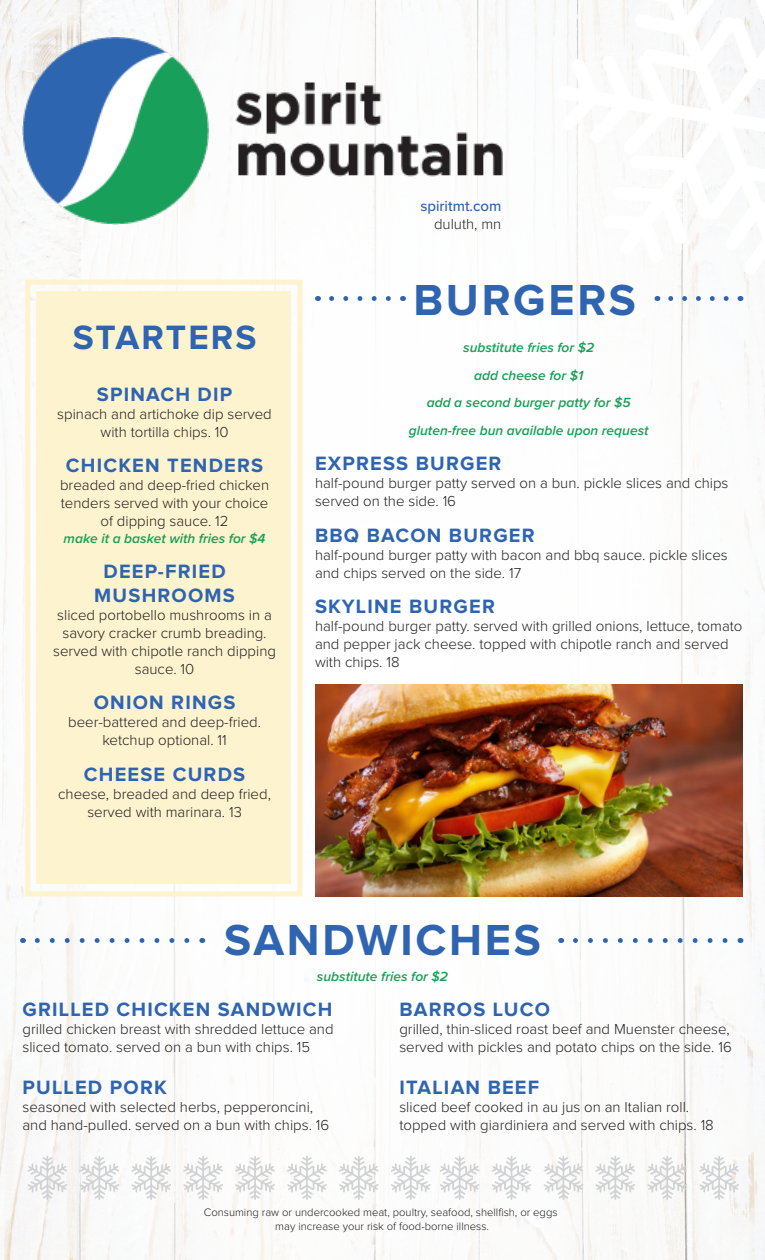
<style>
.page{position:relative;width:765px;height:1260px;background:#fff}
.page>*{position:absolute;margin:0;border:0;box-sizing:border-box;transform-origin:0 0}
.t1{font:700 45px "Proxima Nova";letter-spacing:.06em;color:#2f64b0}
.t2{font:700 35px "Proxima Nova";letter-spacing:.06em;color:#2f64b0}
.t3{font:700 20px/24px "Proxima Nova";letter-spacing:.06em;color:#2f64b0;text-align:center}
.t4{font:300 15px/18px "Proxima Nova";color:#231f20}
.t5{font:500 15px "Proxima Nova";color:#2f64b0}
.t6{font:italic 600 13.75px/27.8px "Proxima Nova";color:#199f57;text-align:center}
.t7{font:300 11.25px/13.5px "Proxima Nova";color:#231f20;text-align:center}
</style>
<div class="page">
<img style="left:0;top:0;width:765px;height:1260px">
<div style="left:25px;top:280px;width:277px;height:616px;border:5px solid #fdf3ce"></div>
<svg style="left:549px;top:0;width:216px;height:286px"></svg>
<div style="left:36px;top:291px;width:255px;height:593px;background:#fdf3ce"></div>
<svg style="left:325px;top:296px;width:63px;height:5px"></svg>
<svg style="left:664px;top:296px;width:62px;height:5px"></svg>
<svg style="left:30px;top:938px;width:157px;height:5px"></svg>
<svg style="left:568px;top:938px;width:157px;height:5px"></svg>
<img style="left:315px;top:684px;width:427px;height:212px">
<img style="left:22px;top:38px;width:480px;height:186px">
<svg style="left:130px;top:1155px;width:43px;height:46px"></svg>
<svg style="left:26px;top:1155px;width:43px;height:46px"></svg>
<svg style="left:286px;top:1155px;width:42px;height:46px"></svg>
<svg style="left:490px;top:1155px;width:43px;height:46px"></svg>
<svg style="left:182px;top:1155px;width:43px;height:46px"></svg>
<svg style="left:78px;top:1155px;width:43px;height:46px"></svg>
<svg style="left:337px;top:1155px;width:43px;height:46px"></svg>
<svg style="left:542px;top:1155px;width:43px;height:46px"></svg>
<svg style="left:646px;top:1155px;width:43px;height:46px"></svg>
<svg style="left:234px;top:1155px;width:42px;height:46px"></svg>
<svg style="left:438px;top:1155px;width:43px;height:46px"></svg>
<svg style="left:389px;top:1155px;width:43px;height:46px"></svg>
<svg style="left:594px;top:1155px;width:43px;height:46px"></svg>
<svg style="left:698px;top:1155px;width:43px;height:46px"></svg>
<p class="t5" style="left:420px;top:200px;width:83px">spiritmt.com</p>
<p class="t4" style="left:434px;top:216px;width:69px">duluth, mn</p>
<h2 class="t2" style="left:73px;top:322px;width:185px">STARTERS</h2>
<h3 class="t3" style="left:97px;top:382px;width:137px">SPINACH DIP</h3>
<p class="t4" style="left:57px;top:406px;width:216px;text-align:center">spinach and artichoke dip served with tortilla chips. 10</p>
<h3 class="t3" style="left:66px;top:454px;width:199px">CHICKEN TENDERS</h3>
<p class="t4" style="left:60px;top:477px;width:211px;text-align:center">breaded and deep-fried chicken tenders served with your choice of dipping sauce. 12</p>
<p class="t6" style="left:64px;top:525px;width:203px">make it a basket with fries for $4</p>
<h3 class="t3" style="left:94px;top:559px;width:142px">DEEP-FRIED<br>MUSHROOMS</h3>
<p class="t4" style="left:53px;top:607px;width:224px;text-align:center">sliced portobello mushrooms in a savory cracker crumb breading. served with chipotle ranch dipping sauce. 10</p>
<h3 class="t3" style="left:94px;top:691px;width:143px">ONION RINGS</h3>
<p class="t4" style="left:68px;top:714px;width:194px;text-align:center">beer-battered and deep-fried. ketchup optional. 11</p>
<h3 class="t3" style="left:84px;top:762px;width:163px">CHEESE CURDS</h3>
<p class="t4" style="left:58px;top:785px;width:214px;text-align:center">cheese, breaded and deep fried, served with marinara. 13</p>
<h1 class="t1" style="left:413px;top:281px;width:224px">BURGERS</h1>
<p class="t6" style="left:409px;top:334px;width:241px">substitute fries for $2<br>add cheese for $1<br>add a second burger patty for $5 gluten-free bun available upon request</p>
<h3 class="t3" style="left:315px;top:452px;width:188px">EXPRESS BURGER</h3>
<p class="t4" style="left:315px;top:475px;width:415px">half-pound burger patty served on a bun. pickle slices and chips served on the side. 16</p>
<h3 class="t3" style="left:315px;top:523px;width:221px">BBQ BACON BURGER</h3>
<p class="t4" style="left:315px;top:546px;width:414px">half-pound burger patty with bacon and bbq sauce. pickle slices and chips served on the side. 17</p>
<h3 class="t3" style="left:315px;top:594px;width:181px">SKYLINE BURGER</h3>
<p class="t4" style="left:315px;top:618px;width:429px">half-pound burger patty. served with grilled onions, lettuce, tomato and pepper jack cheese. topped with chipotle ranch and served with chips. 18</p>
<h1 class="t1" style="left:224px;top:922px;width:318px">SANDWICHES</h1>
<p class="t6" style="left:317px;top:963px;width:133px">substitute fries for $2</p>
<h3 class="t3" style="left:22px;top:997px;width:311px">GRILLED CHICKEN SANDWICH</h3>
<p class="t4" style="left:22px;top:1020px;width:313px">grilled chicken breast with shredded lettuce and sliced tomato. served on a bun with chips. 15</p>
<h3 class="t3" style="left:22px;top:1075px;width:146px">PULLED PORK</h3>
<p class="t4" style="left:22px;top:1098px;width:308px">seasoned with selected herbs, pepperoncini, and hand-pulled. served on a bun with chips. 16</p>
<h3 class="t3" style="left:399px;top:997px;width:152px">BARROS LUCO</h3>
<p class="t4" style="left:399px;top:1020px;width:334px">grilled, thin-sliced roast beef and Muenster cheese, served with pickles and potato chips on the side. 16</p>
<h3 class="t3" style="left:399px;top:1075px;width:141px">ITALIAN BEEF</h3>
<p class="t4" style="left:399px;top:1098px;width:316px">sliced beef cooked in au jus on an Italian roll. topped with giardiniera and served with chips. 18</p>
<p class="t7" style="left:204px;top:1206px;width:355px">Consuming raw or undercooked meat, poultry, seafood, shellfish, or eggs may increase your risk of food-borne illness.</p>
</div>
